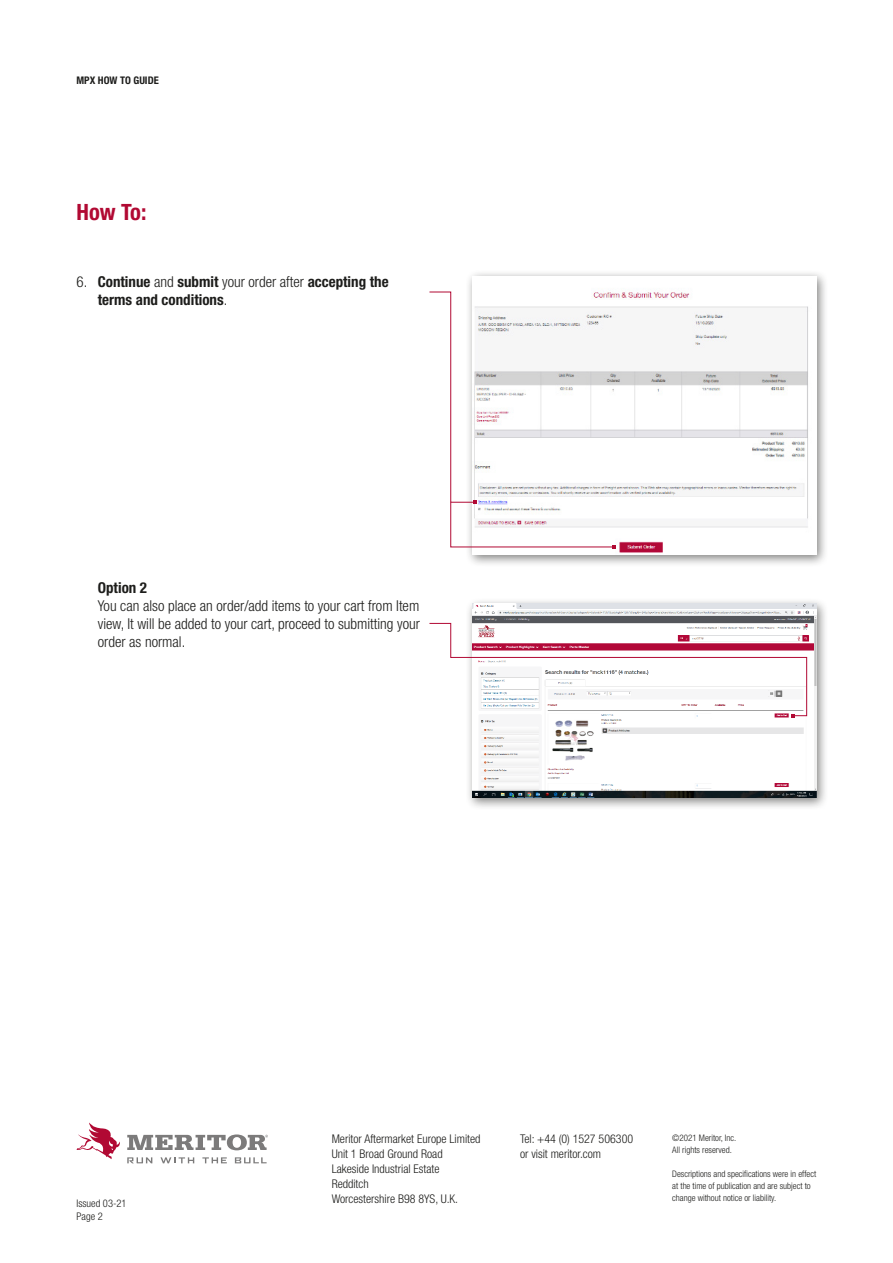
<style>
.page{position:relative;width:893px;height:1263px;background:#fff}
.page>*{position:absolute;margin:0;border:0;box-sizing:border-box;transform-origin:0 0}
.t1{font:700 condensed 22.5px "Helvetica Neue LT Pro";color:#b10933}
.t2{font:300 condensed 15px/18px "Helvetica Neue LT Pro";color:#1d1d1b;text-align:justify}
.t3{font:700 condensed 15px/18px "Helvetica Neue LT Pro";color:#1d1d1b}
.t4{font:300 condensed 12px/15px "Helvetica Neue LT Pro";color:#1d1d1b}
.t5{font:300 condensed 10.5px/13.5px "Helvetica Neue LT Pro";color:#1d1d1b}
.t6{font:700 condensed 10.5px "Helvetica Neue LT Pro";color:#1d1d1b}
.t7{font:300 condensed 9px/12px "Helvetica Neue LT Pro";color:#1d1d1b}
.s1{font-weight:300}
</style>
<div class="page">
<div style="left:466px;top:270px;width:363px;height:297px;background:#1d1d1b;opacity:.55"></div>
<img style="left:472px;top:276px;width:344px;height:279px">
<div style="left:466px;top:597px;width:363px;height:213px;background:#1d1d1b;opacity:.55"></div>
<img style="left:472px;top:604px;width:344px;height:193px">
<svg style="left:429px;top:291px;width:187px;height:257px"></svg>
<svg style="left:429px;top:623px;width:378px;height:94px"></svg>
<svg style="left:77px;top:1123px;width:43px;height:36px"></svg>
<svg style="left:127px;top:1157px;width:25px;height:6px"></svg>
<svg style="left:160px;top:1157px;width:34px;height:6px"></svg>
<svg style="left:202px;top:1157px;width:25px;height:6px"></svg>
<svg style="left:235px;top:1157px;width:32px;height:6px"></svg>
<svg style="left:127px;top:1134px;width:141px;height:16px"></svg>
<p class="t6" style="left:77px;top:74px;width:84px">MPX HOW TO GUIDE</p>
<h1 class="t1" style="left:77px;top:199px;width:71px">How To:</h1>
<p class="t3" style="left:98px;top:273px;width:292px;text-indent:-21px"><span class="s1">6.</span> Continue <span class="s1">and</span> submit <span class="s1">your order after</span> accepting the terms and conditions<span class="s1">.</span></p>
<p class="t3" style="left:98px;top:579px;width:51px">Option 2</p>
<p class="t2" style="left:98px;top:597px;width:324px">You can also place an order/add items to your cart from Item view, It will be added to your cart, proceed to submitting your order as normal.</p>
<p class="t5" style="left:77px;top:1196px;width:52px">Issued 03-21<br>Page 2</p>
<p class="t4" style="left:332px;top:1131px;width:150px">Meritor Aftermarket Europe Limited<br>Unit 1 Broad Ground Road<br>Lakeside Industrial Estate<br>Redditch<br>Worcestershire B98 8YS, U.K.</p>
<p class="t4" style="left:520px;top:1131px;width:115px">Tel: +44 (0) 1527 506300 or visit meritor.com</p>
<p class="t7" style="left:672px;top:1132px;width:66px">©2021 Meritor, Inc.<br>All rights reserved.</p>
<p class="t7" style="left:672px;top:1168px;width:145px">Descriptions and specifications were in effect at the time of publication and are subject to change without notice or liability.</p>
</div>
